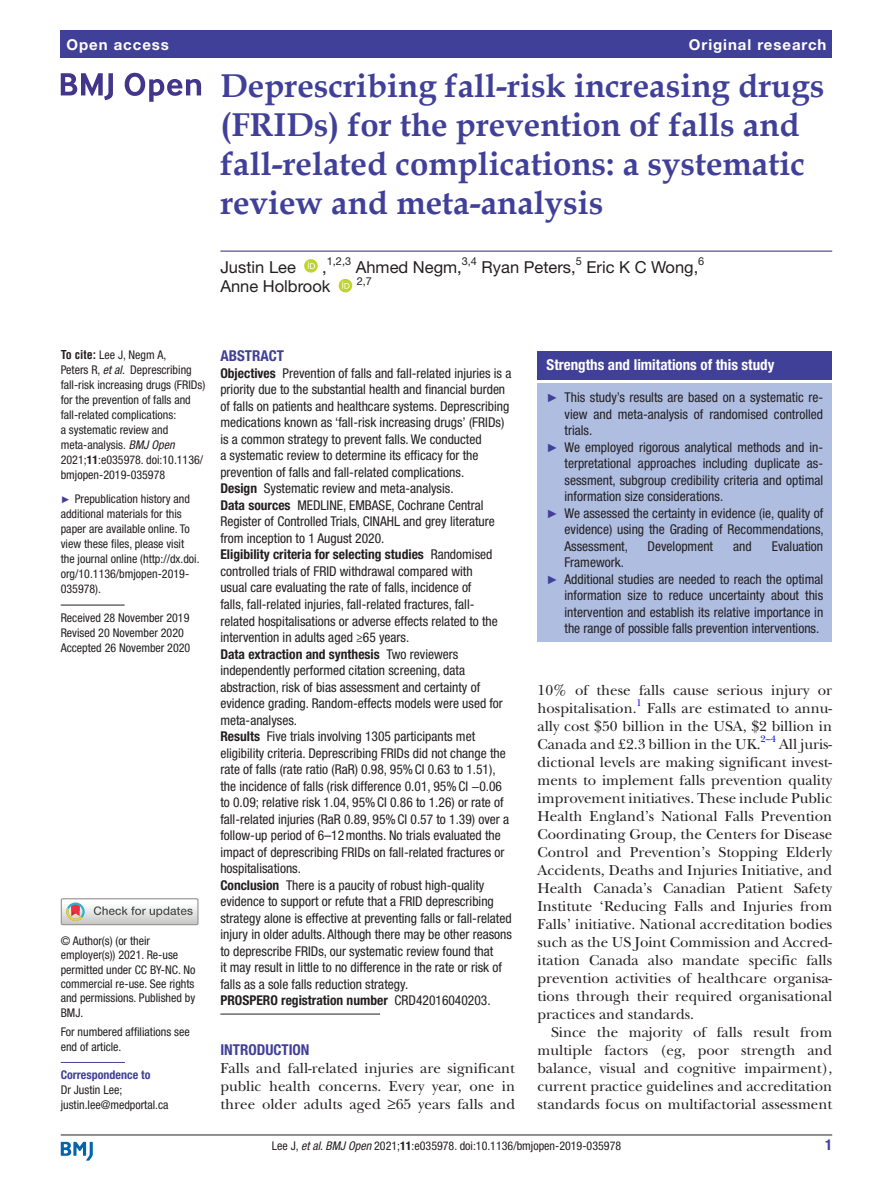
<style>
.page{position:relative;width:893px;height:1191px;background:#fff}
.page>*{position:absolute;margin:0;border:0;box-sizing:border-box;transform-origin:0 0}
.t1{font:700 33px/39px "Book Antiqua";color:#414099}
.t2{font:16.5px "Helvetica Neue LT Std";color:#231f20}
.t3{font:15px/18px "New Baskerville";color:#231f20;text-align:justify}
.t4{font:700 condensed 15px "Helvetica Neue LT Std";color:#fff}
.t5{font:700 15px "Helvetica Neue LT Std";letter-spacing:.065em;color:#fff}
.t6{font:700 condensed 15px "Helvetica Neue LT Std";color:#414099}
.t7{font:condensed 13.5px/16.5px "Helvetica Neue LT Std";color:#231f20}
.t8{font:condensed 12px/15px "Helvetica Neue LT Std";color:#231f20}
.t9{font:700 condensed 12px "Helvetica Neue LT Std";color:#414099}
.t10{font:10.95px "Helvetica Neue LT Std";color:#231f20}
.t11{font:9.9px "New Baskerville";color:#00f}
.s1{font-family:"Helvetica LT Std";font-weight:700}
.s2{font-style:italic}
.s3{font-weight:700}
.s4{font-family:"Arial";font-stretch:normal;font-size:9.75px;color:#414099}
.s5{font-family:"Arial";font-stretch:normal;font-size:12px;color:#414099}
</style>
<div class="page">
<hr style="left:61px;top:1134px;width:771px;height:1px;background:#231f20">
<svg style="left:61px;top:1141px;width:32px;height:19px"></svg>
<div style="left:61px;top:31px;width:771px;height:27px;background:#414099"></div>
<hr style="left:220px;top:250px;width:612px;height:2px;background:#414099">
<svg style="left:304px;top:259px;width:14px;height:14px"></svg>
<svg style="left:339px;top:279px;width:13px;height:13px"></svg>
<hr style="left:61px;top:604px;width:64px;height:1px;background:#231f20">
<hr style="left:61px;top:1062px;width:64px;height:1px;background:#414099">
<svg style="left:61px;top:73px;width:52px;height:27px"></svg>
<svg style="left:125px;top:73px;width:76px;height:29px"></svg>
<div style="left:61px;top:898px;width:138px;height:27px;border:1px solid #969090"></div>
<svg style="left:61px;top:898px;width:137px;height:26px"></svg>
<hr style="left:220px;top:1013px;width:160px;height:1px;background:#231f20">
<div style="left:538px;top:351px;width:294px;height:28px;background:#414099"></div>
<div style="left:538px;top:383px;width:294px;height:259px;background:#afbde1"></div>
<p class="t5" style="left:66px;top:35px;width:104px">Open access</p>
<p class="t5" style="left:689px;top:35px;width:139px">Original research</p>
<h1 class="t1" style="left:220px;top:66px;width:605px">Deprescribing fall-risk increasing drugs (FRIDs) for the prevention of falls and fall-related complications: a systematic review and meta-analysis</h1>
<p class="t2" style="left:220px;top:257px;width:77px">Justin Lee</p>
<p class="t2" style="left:322px;top:257px;width:6px">,</p>
<p class="t10" style="left:327px;top:255px;width:26px">1,2,3</p>
<p class="t2" style="left:356px;top:257px;width:108px">Ahmed Negm,</p>
<p class="t10" style="left:462px;top:255px;width:17px">3,4</p>
<p class="t2" style="left:482px;top:257px;width:96px">Ryan Peters,</p>
<p class="t10" style="left:576px;top:255px;width:8px">5</p>
<p class="t2" style="left:586px;top:257px;width:113px">Eric K C Wong,</p>
<p class="t10" style="left:698px;top:255px;width:8px">6</p>
<p class="t2" style="left:220px;top:277px;width:112px">Anne Holbrook</p>
<p class="t10" style="left:357px;top:274px;width:17px">2,7</p>
<p class="t8" style="left:61px;top:347px;width:146px"><span class="s1">To cite:</span> Lee J, Negm A,<br>Peters R, <span class="s2">et al</span>. Deprescribing fall-risk increasing drugs (FRIDs) for the prevention of falls and fall-related complications:<br>a systematic review and meta-analysis. <span class="s2">BMJ Open<br></span>2021;<span class="s3">11</span>:e035978. doi:10.1136/ bmjopen-2019-035978</p>
<p class="t8" style="left:61px;top:491px;width:140px"><span class="s4">►</span> Prepublication history and additional materials for this paper are available online. To view these files, please visit the journal online (http://dx.doi. org/10.1136/bmjopen-2019-<br>035978).</p>
<p class="t8" style="left:61px;top:610px;width:131px">Received 28 November 2019<br>Revised 20 November 2020<br>Accepted 26 November 2020</p>
<p class="t8" style="left:61px;top:933px;width:136px;line-height:14.4px">© Author(s) (or their employer(s)) 2021. Re-use permitted under CC BY-NC. No commercial re-use. See rights and permissions. Published by<br>BMJ.</p>
<p class="t8" style="left:61px;top:1024px;width:130px">For numbered affiliations see end of article.</p>
<p class="t9" style="left:61px;top:1067px;width:91px">Correspondence to</p>
<p class="t8" style="left:61px;top:1082px;width:109px">Dr Justin Lee; justin.lee@medportal.ca</p>
<p class="t6" style="left:220px;top:347px;width:65px">ABSTRACT</p>
<p class="t7" style="left:220px;top:365px;width:293px"><span class="s3">Objectives</span> Prevention of falls and fall-related injuries is a priority due to the substantial health and financial burden of falls on patients and healthcare systems. Deprescribing medications known as ‘fall-risk increasing drugs’ (FRIDs) is a common strategy to prevent falls. We conducted<br>a systematic review to determine its efficacy for the prevention of falls and fall-related complications.<br><span class="s3">Design</span> Systematic review and meta-analysis.<br><span class="s3">Data sources</span> MEDLINE, EMBASE, Cochrane Central Register of Controlled Trials, CINAHL and grey literature from inception to 1 August 2020.<br><span class="s3">Eligibility criteria for selecting studies</span> Randomised controlled trials of FRID withdrawal compared with<br>usual care evaluating the rate of falls, incidence of<br>falls, fall-related injuries, fall-related fractures, fall&shy;related hospitalisations or adverse effects related to the intervention in adults aged ≥65 years.<br><span class="s3">Data extraction and synthesis</span> Two reviewers independently performed citation screening, data abstraction, risk of bias assessment and certainty of evidence grading. Random-effects models were used for meta-analyses.<br><span class="s3">Results</span> Five trials involving 1305 participants met eligibility criteria. Deprescribing FRIDs did not change the rate of falls (rate ratio (RaR) 0.98, 95%CI 0.63 to 1.51), the incidence of falls (risk difference 0.01, 95%CI −0.06 to 0.09; relative risk 1.04, 95%CI 0.86 to 1.26) or rate of fall-related injuries (RaR 0.89, 95%CI 0.57 to 1.39) over a follow-up period of 6–12months. No trials evaluated the impact of deprescribing FRIDs on fall-related fractures or hospitalisations.<br><span class="s3">Conclusion</span> There is a paucity of robust high-quality evidence to support or refute that a FRID deprescribing strategy alone is effective at preventing falls or fall-related injury in older adults. Although there may be other reasons to deprescribe FRIDs, our systematic review found that<br>it may result in little to no difference in the rate or risk of falls as a sole falls reduction strategy.<br><span class="s3">PROSPERO registration number</span> CRD42016040203.</p>
<p class="t6" style="left:220px;top:1041px;width:91px">INTRODUCTION</p>
<p class="t3" style="left:220px;top:1059px;width:296px">Falls and fall-related injuries are significant public health concerns. Every year, one in three older adults aged ≥65 years falls and</p>
<p class="t4" style="left:547px;top:356px;width:229px">Strengths and limitations of this study</p>
<p class="t7" style="left:547px;top:389px;width:278px"><span class="s5">►</span> This study’s results are based on a systematic re-</p>
<p class="t7" style="left:565px;top:405px;width:260px">view and meta-analysis of randomised controlled</p>
<p class="t7" style="left:565px;top:422px;width:29px">trials.</p>
<p class="t7" style="left:547px;top:438px;width:278px"><span class="s5">►</span> We employed rigorous analytical methods and in-</p>
<p class="t7" style="left:565px;top:455px;width:260px">terpretational approaches including duplicate as-</p>
<p class="t7" style="left:565px;top:471px;width:260px">sessment, subgroup credibility criteria and optimal</p>
<p class="t7" style="left:565px;top:488px;width:160px">information size considerations.</p>
<p class="t7" style="left:547px;top:504px;width:278px"><span class="s5">►</span> We assessed the certainty in evidence (ie, quality of</p>
<p class="t7" style="left:565px;top:521px;width:261px">evidence) using the Grading of Recommendations,</p>
<p class="t7" style="left:565px;top:537px;width:65px">Assessment,</p>
<p class="t7" style="left:648px;top:537px;width:67px">Development</p>
<p class="t7" style="left:733px;top:537px;width:20px">and</p>
<p class="t7" style="left:772px;top:537px;width:53px">Evaluation</p>
<p class="t7" style="left:565px;top:554px;width:61px">Framework.</p>
<p class="t7" style="left:547px;top:570px;width:278px"><span class="s5">►</span> Additional studies are needed to reach the optimal</p>
<p class="t7" style="left:565px;top:587px;width:260px">information size to reduce uncertainty about this</p>
<p class="t7" style="left:565px;top:603px;width:260px">intervention and establish its relative importance in</p>
<p class="t7" style="left:565px;top:620px;width:256px">the range of possible falls prevention interventions.</p>
<p class="t3" style="left:538px;top:681px;width:296px">10% of these falls cause serious injury or hospitalisation.<sup>1</sup> Falls are estimated to annu&shy;ally cost $50 billion in the USA, $2 billion in Canada and £2.3 billion in the UK.</p>
<p class="t11" style="left:761px;top:733px;width:17px">2–4</p>
<p class="t3" style="left:538px;top:735px;width:296px;text-indent:241px">All juris&shy;dictional levels are making significant invest&shy;ments to implement falls prevention quality improvement initiatives. These include Public Health England’s National Falls Prevention Coordinating Group, the Centers for Disease Control and Prevention’s Stopping Elderly Accidents, Deaths and Injuries Initiative, and Health Canada’s Canadian Patient Safety Institute ‘Reducing Falls and Injuries from Falls’ initiative. National accreditation bodies such as the US Joint Commission and Accred&shy;itation Canada also mandate specific falls prevention activities of healthcare organisa&shy;tions through their required organisational practices and standards.</p>
<p class="t3" style="left:538px;top:1023px;width:296px;text-indent:14px">Since the majority of falls result from multiple factors (eg, poor strength and balance, visual and cognitive impairment), current practice guidelines and accreditation standards focus on multifactorial assessment</p>
<p class="t8" style="left:272px;top:1137px;width:351px">Lee J, <span class="s2">et al</span>. <span class="s2">BMJ Open</span> 2021;<span class="s3">11</span>:e035978. doi:10.1136/bmjopen-2019-035978</p>
<p class="t6" style="left:825px;top:1135px;width:9px">1</p>
</div>
